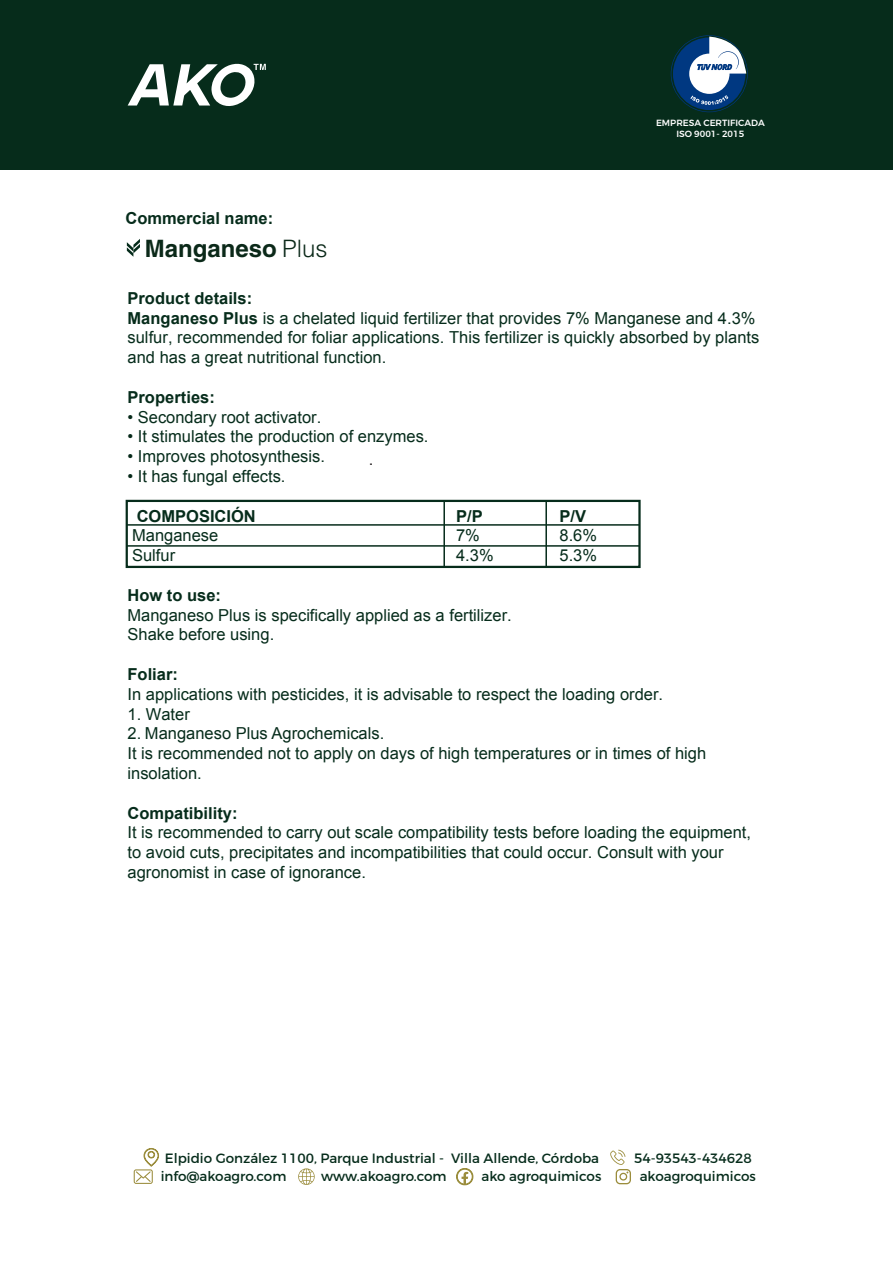
<style>
.page{position:relative;width:893px;height:1263px;background:#fff}
.page>*{position:absolute;margin:0;border:0;box-sizing:border-box;transform-origin:0 0}
.t1{font:700 24px "Helvetica LT Std";color:#0b2919}
.t2{font:16.5px/19.8px "Arial";color:#062c1b}
.t3{font:700 16.5px "Arial";color:#062c1b}
.t4{font:16.5px "Arial";color:#231f20}
.t5{font:13.5px "Montserrat";color:#062c1b}
.t6{font:500 9px/10.8px "Montserrat";color:#fff;text-align:center}
.s1{font-weight:300}
.s2{font-weight:700}
.s3{color:#072a1a}
</style>
<div class="page">
<div style="left:0;top:0;width:893px;height:170px;background:#062c1b"></div>
<svg style="left:128px;top:63px;width:138px;height:43px"></svg>
<svg style="left:671px;top:35px;width:77px;height:77px"></svg>
<svg style="left:134px;top:1148px;width:25px;height:36px"></svg>
<svg style="left:610px;top:1150px;width:21px;height:34px"></svg>
<svg style="left:298px;top:1168px;width:17px;height:17px"></svg>
<svg style="left:456px;top:1168px;width:18px;height:17px"></svg>
<svg style="left:127px;top:239px;width:13px;height:18px"></svg>
<div style="left:126px;top:500px;width:515px;height:68px;border:2px solid #062c1b"></div>
<hr style="left:545px;top:501px;width:2px;height:66px;background:#062c1b">
<hr style="left:443px;top:501px;width:2px;height:66px;background:#062c1b">
<hr style="left:127px;top:524px;width:513px;height:2px;background:#062c1b">
<hr style="left:127px;top:545px;width:513px;height:2px;background:#062c1b">
<p class="t3" style="left:126px;top:207px;width:149px">Commercial name:</p>
<h1 class="t1" style="left:145px;top:234px;width:184px">Manganeso <span class="s1">Plus</span></h1>
<p class="t6" style="left:656px;top:118px;width:110px">EMPRESA CERTIFICADA<br>ISO 9001- 2015</p>
<p class="t2" style="left:128px;top:288px;width:633px"><span class="s2">Product details:<br>Manganeso Plus</span> is a chelated liquid fertilizer that provides 7% Manganese and 4.3% sulfur, recommended for foliar applications. This fertilizer is quickly absorbed by plants and has a great nutritional function.</p>
<p class="t3" style="left:128px;top:386px;width:89px">Properties:</p>
<p class="t2" style="left:128px;top:407px;width:195px"><span class="s3">•</span> Secondary root activator.</p>
<p class="t2" style="left:128px;top:427px;width:303px"><span class="s3">•</span> It stimulates the production of enzymes.</p>
<p class="t2" style="left:128px;top:447px;width:199px"><span class="s3">•</span> Improves photosynthesis.</p>
<p class="t2" style="left:128px;top:466px;width:160px"><span class="s3">•</span> It has fungal effects.</p>
<p class="t3" style="left:137px;top:505px;width:121px">COMPOSICIÓN</p>
<p class="t3" style="left:456px;top:505px;width:28px">P/P</p>
<p class="t3" style="left:560px;top:505px;width:28px">P/V</p>
<p class="t2" style="left:132px;top:526px;width:88px">Manganese</p>
<p class="t2" style="left:456px;top:526px;width:25px">7%</p>
<p class="t2" style="left:560px;top:526px;width:39px">8.6%</p>
<p class="t2" style="left:132px;top:546px;width:45px">Sulfur</p>
<p class="t2" style="left:456px;top:546px;width:39px">4.3%</p>
<p class="t2" style="left:560px;top:546px;width:39px">5.3%</p>
<p class="t3" style="left:128px;top:584px;width:95px">How to use:</p>
<p class="t2" style="left:128px;top:605px;width:386px">Manganeso Plus is specifically applied as a fertilizer.<br>Shake before using.</p>
<p class="t3" style="left:128px;top:663px;width:52px">Foliar:</p>
<p class="t2" style="left:128px;top:684px;width:537px">In applications with pesticides, it is advisable to respect the loading order.</p>
<p class="t2" style="left:128px;top:704px;width:64px">1. Water</p>
<p class="t2" style="left:128px;top:724px;width:580px">2. Manganeso Plus Agrochemicals.<br>It is recommended not to apply on days of high temperatures or in times of high insolation.</p>
<p class="t3" style="left:128px;top:802px;width:112px">Compatibility:</p>
<p class="t2" style="left:128px;top:823px;width:625px">It is recommended to carry out scale compatibility tests before loading the equipment, to avoid cuts, precipitates and incompatibilities that could occur. Consult with your agronomist in case of ignorance.</p>
<p class="t4" style="left:369px;top:449px;width:6px">.</p>
<p class="t5" style="left:165px;top:1150px;width:436px">Elpidio González 1100, Parque Industrial - Villa Allende, Córdoba</p>
<p class="t5" style="left:634px;top:1150px;width:119px">54-93543-434628</p>
<p class="t5" style="left:161px;top:1167px;width:127px">info@akoagro.com</p>
<p class="t5" style="left:321px;top:1167px;width:127px">www.akoagro.com</p>
<p class="t5" style="left:482px;top:1167px;width:121px">ako agroquimicos</p>
<p class="t5" style="left:640px;top:1167px;width:118px">akoagroquimicos</p>
</div>
